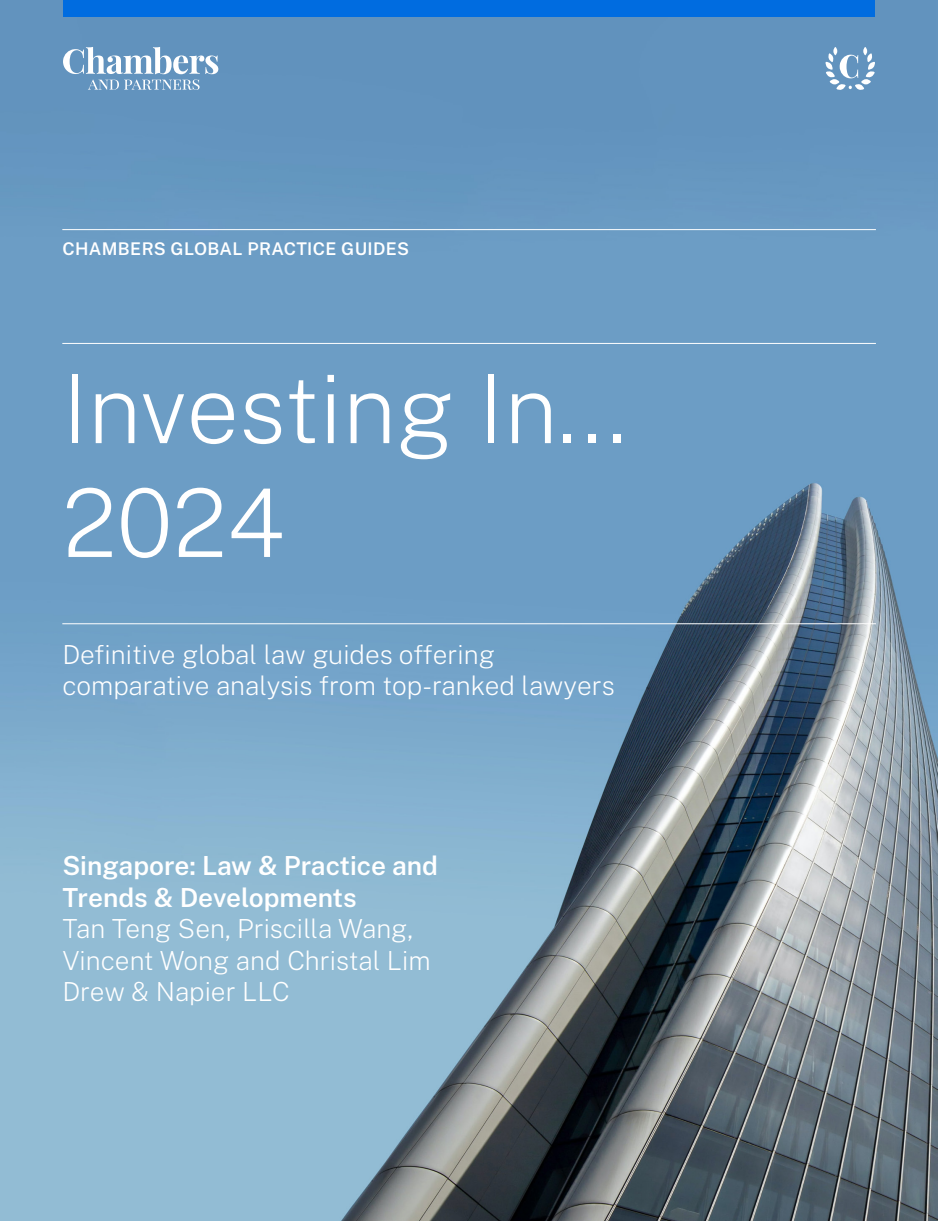
<style>
.page{position:relative;width:938px;height:1221px;background:#fff}
.page>*{position:absolute;margin:0;border:0;box-sizing:border-box;transform-origin:0 0}
._01_Large_Heading{font:200 94.5px/113.8px "Public Sans";color:#fff}
._02_Subheading_w_o_rule{font:200 26.25px/31.5px "Public Sans";color:#fff}
._02_Subheading{font:200 26.25px/31.5px "Public Sans";color:#fff}
._00_Small_Header{font:600 17.5px "Public Sans";letter-spacing:.02em;color:#fff}
.s1{font-weight:600}
</style>
<div class="page">
<img style="left:0;top:0;width:938px;height:1220px">
<div style="left:63px;top:0;width:812px;height:17px;background:#006ce0"></div>
<svg style="left:825px;top:47px;width:50px;height:43px"></svg>
<svg style="left:63px;top:47px;width:155px;height:43px"></svg>
<hr style="left:62px;top:229px;width:814px;height:1px;background:#fff">
<hr style="left:62px;top:343px;width:814px;height:1px;background:#fff">
<hr style="left:62px;top:623px;width:814px;height:1px;background:#fff">
<p class="_00_Small_Header" style="left:62px;top:235px;width:348px">CHAMBERS GLOBAL PRACTICE GUIDES</p>
<p class="_01_Large_Heading" style="left:62px;top:346px;width:565px">Investing In...<br>2024</p>
<p class="_02_Subheading" style="left:62px;top:637px;width:554px">Definitive global law guides offering comparative analysis from top-ranked lawyers</p>
<p class="_02_Subheading_w_o_rule" style="left:62px;top:848px;width:377px"><span class="s1">Singapore: Law &amp; Practice and<br>Trends &amp; Developments<br></span>Tan Teng Sen, Priscilla Wang,<br>Vincent Wong and Christal Lim<br>Drew &amp; Napier LLC</p>
</div>
